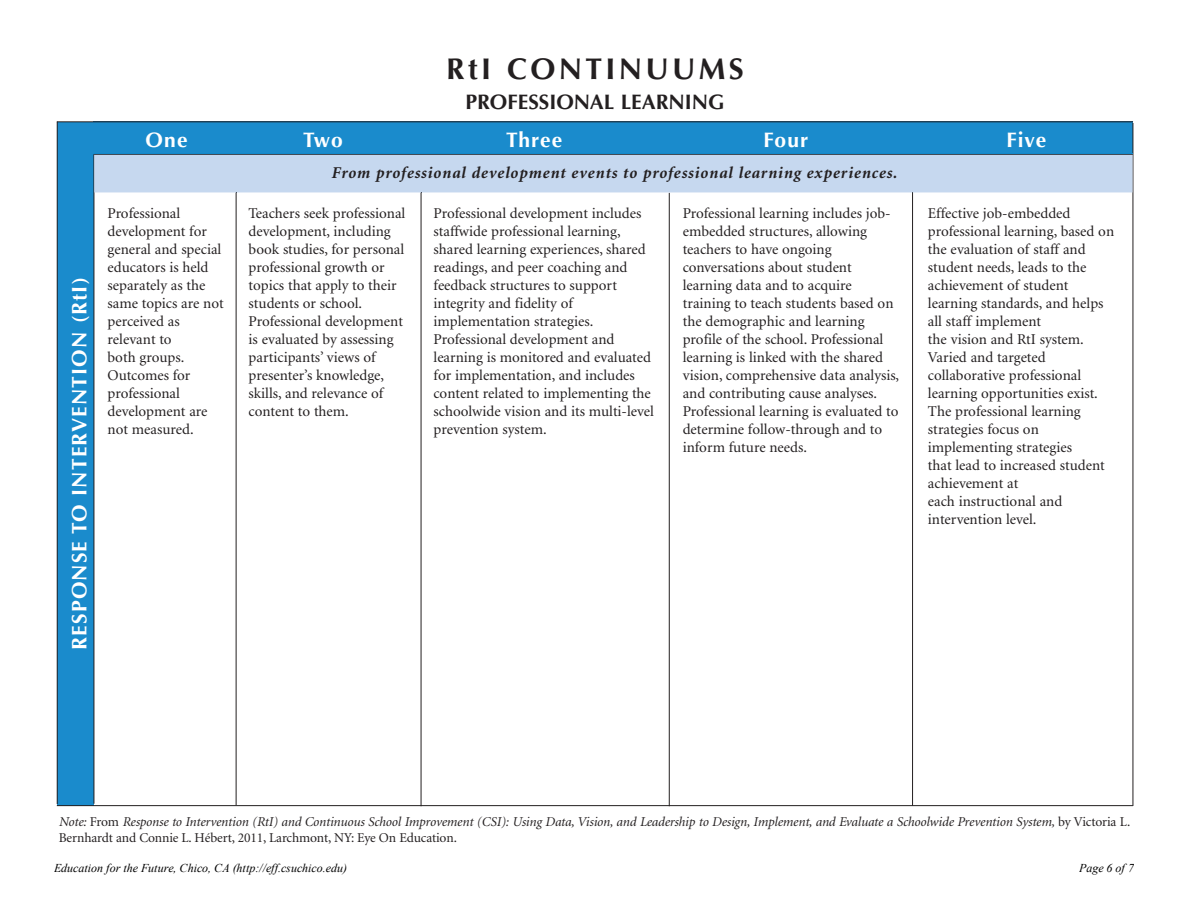
<style>
.page{position:relative;width:1188px;height:918px;background:#fff}
.page>*{position:absolute;margin:0;border:0;box-sizing:border-box;transform-origin:0 0}
.t1{font:700 30px "Optima";letter-spacing:.11em;color:#231f20}
.t2{font:700 21px "Optima";letter-spacing:.055em;color:#fff}
.t3{font:700 21px "Optima";color:#231f20}
.t4{font:italic 700 16.5px "Minion";letter-spacing:.05em;color:#231f20}
.t5{font:15px/18px "Minion";color:#231f20}
.t6{font:italic 13.5px/16.2px "Minion";letter-spacing:-.01em;color:#231f20}
.t7{font:italic 12px "Times New Roman";color:#000}
.s1{font-style:normal}
</style>
<div class="page">
<hr style="left:912px;top:192px;width:1px;height:614px;background:#231f20">
<hr style="left:669px;top:193px;width:1px;height:613px;background:#231f20">
<hr style="left:421px;top:192px;width:1px;height:614px;background:#231f20">
<hr style="left:236px;top:192px;width:1px;height:613px;background:#231f20">
<div style="left:93px;top:121px;width:1040px;height:33px;background:#1a8bcc"></div>
<div style="left:58px;top:122px;width:36px;height:683px;background:#1a8bcc"></div>
<hr style="left:57px;top:122px;width:1px;height:682px;background:#231f20">
<hr style="left:57px;top:121px;width:1076px;height:1px;background:#231f20">
<hr style="left:94px;top:154px;width:1039px;height:1px;background:#231f20">
<hr style="left:94px;top:154px;width:1px;height:650px;background:#231f20">
<hr style="left:1133px;top:123px;width:1px;height:683px;background:#231f20">
<hr style="left:57px;top:805px;width:1076px;height:1px;background:#231f20">
<div style="left:94px;top:155px;width:1038px;height:38px;background:#c6d8ef"></div>
<hr style="left:94px;top:153px;width:1038px;height:1px;background:#1288ca">
<hr style="left:94px;top:154px;width:1038px;height:1px;background:#434b55">
<p class="t1" style="left:446px;top:57px;width:299px">RtI CONTINUUMS</p>
<p class="t3" style="left:465px;top:94px;width:261px">PROFESSIONAL LEARNING</p>
<p class="t2" style="left:146px;top:132px;width:43px">One</p>
<p class="t2" style="left:303px;top:132px;width:41px">Two</p>
<p class="t2" style="left:506px;top:132px;width:58px">Three</p>
<p class="t2" style="left:763px;top:132px;width:46px">Four</p>
<p class="t2" style="left:1006px;top:132px;width:41px">Five</p>
<p class="t2" style="left:71px;top:650px;width:374px;rotate:-90deg">RESPONSE TO INTERVENTION (RtI)</p>
<p class="t4" style="left:331px;top:166px;width:567px">From professional development events to professional learning experiences.</p>
<p class="t5" style="left:108px;top:205px;width:118px">Professional development for general and special educators is held separately as the same topics are not perceived as relevant to<br>both groups.<br>Outcomes for professional development are not measured.</p>
<p class="t5" style="left:249px;top:205px;width:158px">Teachers seek professional development, including book studies, for personal professional growth or topics that apply to their students or school.<br>Professional development is evaluated by assessing participants’ views of presenter’s knowledge, skills, and relevance of content to them.</p>
<p class="t5" style="left:434px;top:206px;width:222px">Professional development includes staffwide professional learning, shared learning experiences, shared readings, and peer coaching and feedback structures to support integrity and fidelity of implementation strategies.<br>Professional development and learning is monitored and evaluated for implementation, and includes content related to implementing the schoolwide vision and its multi-level prevention system.</p>
<p class="t5" style="left:683px;top:206px;width:218px">Professional learning includes job&shy;embedded structures, allowing teachers to have ongoing conversations about student learning data and to acquire training to teach students based on the demographic and learning profile of the school. Professional learning is linked with the shared vision, comprehensive data analysis, and contributing cause analyses.<br>Professional learning is evaluated to determine follow-through and to inform future needs.</p>
<p class="t5" style="left:928px;top:206px;width:188px">Effective job-embedded professional learning, based on the evaluation of staff and student needs, leads to the achievement of student learning standards, and helps all staff implement<br>the vision and RtI system.<br>Varied and targeted collaborative professional learning opportunities exist.<br>The professional learning strategies focus on implementing strategies<br>that lead to increased student achievement at<br>each instructional and intervention level.</p>
<p class="t6" style="left:59px;top:814px;width:1073px">Note: <span class="s1">From</span> Response to Intervention (RtI) and Continuous School Improvement (CSI): Using Data, Vision, and Leadership to Design, Implement, and Evaluate a Schoolwide Prevention System, <span class="s1">by Victoria L.<br>Bernhardt and Connie L. Hébert, 2011, Larchmont, NY: Eye On Education.</span></p>
<p class="t7" style="left:54px;top:861px;width:295px">Education for the Future, Chico, CA (http://eff.csuchico.edu)</p>
<p class="t7" style="left:1079px;top:861px;width:56px">Page 6 of 7</p>
</div>
